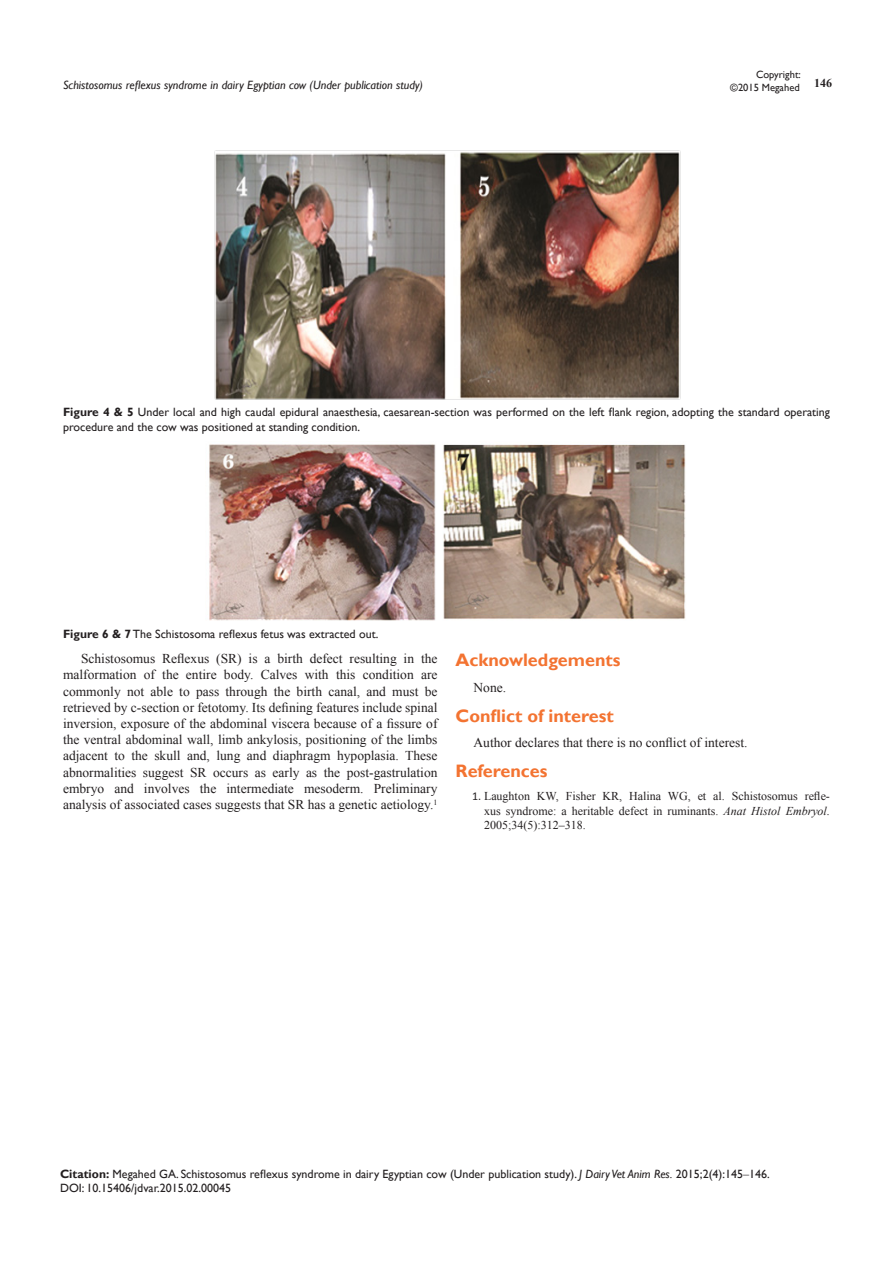
<style>
.page{position:relative;width:893px;height:1263px;background:#fff}
.page>*{position:absolute;margin:0;border:0;box-sizing:border-box;transform-origin:0 0}
.List_Paragraph{font:700 18px "Gill Sans";color:#f37331}
.t1{font:13.5px/16.2px "Times New Roman";color:#231f20;text-align:justify}
.Citation{font:12px/14.4px "Gill Sans";color:#231f20}
.t2{font:12px/14.4px "Times New Roman";color:#231f20;text-align:justify}
.t3{font:italic 12px "Gill Sans";color:#231f20}
.t4{font:700 12px "Times New Roman";color:#231f20}
.t5{font:10.5px/12.6px "Gill Sans";color:#231f20;text-align:right}
.s1{font-weight:700}
.s2{font-family:"Calibri"}
.s3{font-style:italic}
.s4{font-family:"Times New Roman"}
</style>
<div class="page">
<img style="left:214px;top:150px;width:467px;height:250px">
<img style="left:209px;top:444px;width:477px;height:177px">
<p class="t5" style="left:730px;top:69px;width:72px">Copyright: ©2015 Megahed</p>
<p class="t3" style="left:63px;top:78px;width:362px">Schistosomus reflexus syndrome in dairy Egyptian cow (Under publication study)</p>
<p class="t4" style="left:814px;top:75px;width:19px">146</p>
<p class="Citation" style="left:63px;top:405px;width:768px"><span class="s1">Figure 4 &amp; 5</span> Under local and high caudal epidural anaesthesia, caesarean-section was performed on the left flank region, adopting the standard operating procedure and the cow was positioned at standing condition.</p>
<p class="Citation" style="left:63px;top:627px;width:317px"><span class="s1">Figure 6 &amp; 7</span> The Schistosoma reflexus fetus was extracted out.</p>
<p class="t1" style="left:63px;top:650px;width:376px;text-indent:18px">Schistosomus Reflexus (SR) is a birth defect resulting in the malformation of the entire body. Calves with this condition are commonly not able to pass through the birth canal, and must be retrieved by c-section or fetotomy. Its defining features include spinal inversion, exposure of the abdominal viscera because of a fissure of the ventral abdominal wall, limb ankylosis, positioning of the limbs adjacent to the skull and, lung and diaphragm hypoplasia. These abnormalities suggest SR occurs as early as the post-gastrulation embryo and involves the intermediate mesoderm. Preliminary analysis of associated cases suggests that SR has a genetic aetiology.<sup>1</sup></p>
<p class="List_Paragraph" style="left:455px;top:649px;width:166px">Acknowledgements</p>
<p class="t1" style="left:473px;top:679px;width:34px">None.</p>
<p class="List_Paragraph" style="left:455px;top:705px;width:160px">Conflict of interest</p>
<p class="t1" style="left:473px;top:734px;width:276px">Author declares that there is no conflict of interest.</p>
<p class="List_Paragraph" style="left:455px;top:760px;width:94px">References</p>
<p class="t2" style="left:484px;top:789px;width:347px;text-indent:-12px"><span class="s2">1.</span> Laughton KW, Fisher KR, Halina WG, et al. Schistosomus refle&shy;xus syndrome: a heritable defect in ruminants. <span class="s3">Anat Histol Embryol.<br></span>2005;34(5):312‒318.</p>
<p class="Citation" style="left:60px;top:1167px;width:711px"><span class="s1">Citation:</span> Megahed GA. Schistosomus reflexus syndrome in dairy Egyptian cow (Under publication study). <span class="s3">J Dairy Vet Anim Res.</span> 2015;2(4):145<span class="s4">‒</span>146.</p>
<p class="Citation" style="left:60px;top:1181px;width:173px">DOI: 10.15406/jdvar.2015.02.00045</p>
</div>
